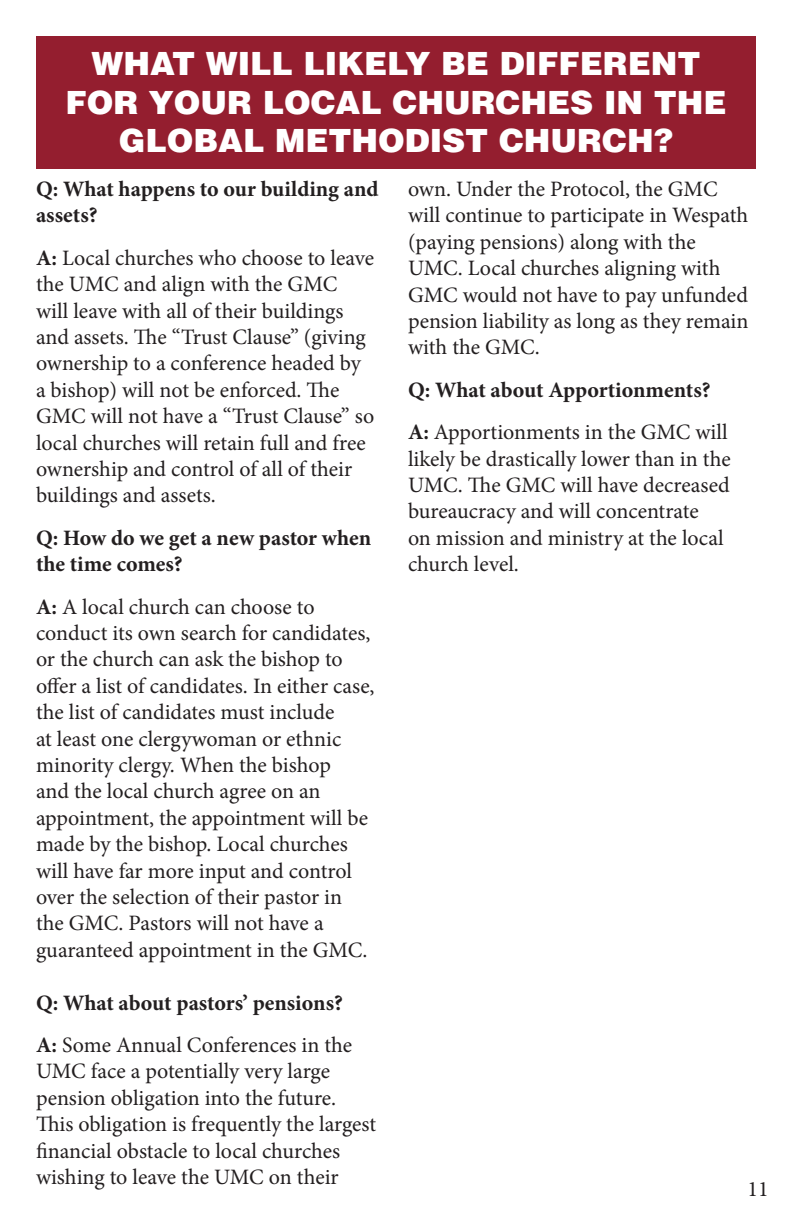
<style>
.page{position:relative;width:792px;height:1224px;background:#fff}
.page>*{position:absolute;margin:0;border:0;box-sizing:border-box;transform-origin:0 0}
.t1{font:900 32px/38.4px "Helvetica";color:#fff;text-align:center}
.t2{font:22px/26.4px "Minion Pro";color:#231f20}
.t3{font:700 22px/26.4px "Minion Pro";color:#231f20}
.s1{font-weight:700}
</style>
<div class="page">
<div style="left:36px;top:36px;width:720px;height:132px;background:#941e2f"></div>
<p class="t1" style="left:65px;top:44px;width:663px">WHAT WILL LIKELY BE DIFFERENT<br>FOR YOUR LOCAL CHURCHES IN THE<br>GLOBAL METHODIST CHURCH?</p>
<p class="t3" style="left:36px;top:175px;width:344px">Q: What happens to our building and assets?</p>
<p class="t2" style="left:36px;top:245px;width:340px"><span class="s1">A:</span> Local churches who choose to leave the UMC and align with the GMC will leave with all of their buildings and assets. The “Trust Clause” (giving ownership to a conference headed by a bishop) will not be enforced. The GMC will not have a “Trust Clause” so local churches will retain full and free ownership and control of all of their buildings and assets.</p>
<p class="t3" style="left:36px;top:524px;width:337px">Q: How do we get a new pastor when the time comes?</p>
<p class="t2" style="left:36px;top:593px;width:340px"><span class="s1">A:</span> A local church can choose to conduct its own search for candidates, or the church can ask the bishop to offer a list of candidates. In either case, the list of candidates must include<br>at least one clergywoman or ethnic minority clergy. When the bishop<br>and the local church agree on an appointment, the appointment will be made by the bishop. Local churches will have far more input and control over the selection of their pastor in the GMC. Pastors will not have a guaranteed appointment in the GMC.</p>
<p class="t3" style="left:36px;top:989px;width:308px">Q: What about pastors’ pensions?</p>
<p class="t2" style="left:36px;top:1032px;width:342px"><span class="s1">A:</span> Some Annual Conferences in the UMC face a potentially very large pension obligation into the future.<br>This obligation is frequently the largest financial obstacle to local churches wishing to leave the UMC on their</p>
<p class="t2" style="left:408px;top:176px;width:342px">own. Under the Protocol, the GMC will continue to participate in Wespath (paying pensions) along with the<br>UMC. Local churches aligning with<br>GMC would not have to pay unfunded pension liability as long as they remain with the GMC.</p>
<p class="t3" style="left:408px;top:376px;width:304px">Q: What about Apportionments?</p>
<p class="t2" style="left:408px;top:419px;width:324px"><span class="s1">A:</span> Apportionments in the GMC will likely be drastically lower than in the<br>UMC. The GMC will have decreased bureaucracy and will concentrate<br>on mission and ministry at the local church level.</p>
<p class="t2" style="left:748px;top:1176px;width:23px">11</p>
</div>
